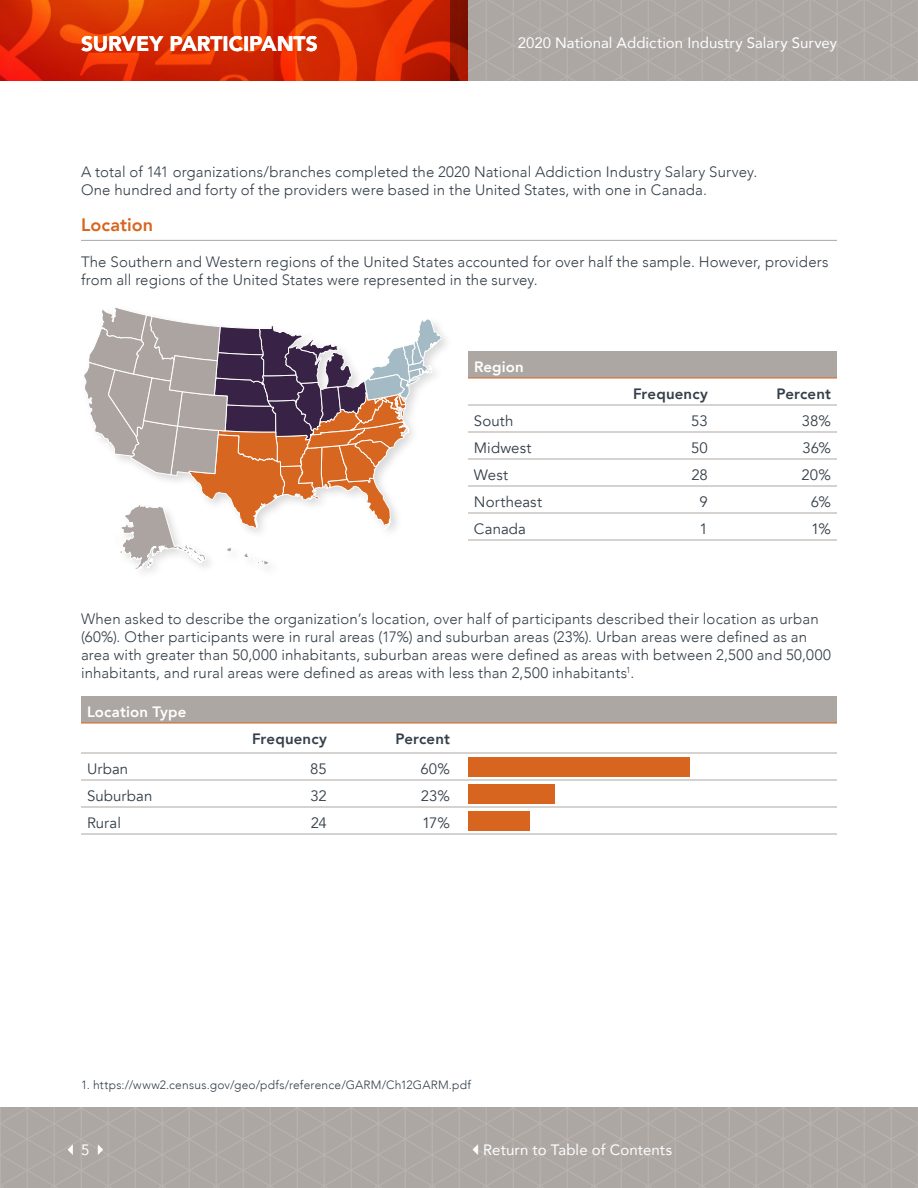
<style>
.page{position:relative;width:918px;height:1188px;background:#fff}
.page>*{position:absolute;margin:0;border:0;box-sizing:border-box;transform-origin:0 0}
.t1{font:900 21px "Avenir";letter-spacing:-.005em;color:#fff}
.t2{font:800 18px "Avenir";color:#d8651f}
.t3{font:300 15px/18px "Avenir";letter-spacing:.01em;color:#343e48}
.t4{font:15px "Avenir";letter-spacing:.005em;color:#343e48}
.t5{font:15px "Avenir";letter-spacing:.005em;color:#fff}
.t6{font:800 15px "Avenir";letter-spacing:.01em;color:#343e48}
.t7{font:800 15px "Avenir";letter-spacing:.01em;color:#fff}
.t8{font:300 12px "Avenir";letter-spacing:.02em;color:#343e48}
</style>
<div class="page">
<svg style="left:468px;top:0;width:450px;height:81px;background:#b0aaa6"></svg>
<img style="left:0;top:0;width:468px;height:81px">
<hr style="left:81px;top:240px;width:756px;height:1px;background:#ada7a3">
<svg style="left:84px;top:307px;width:361px;height:262px"></svg>
<div style="left:468px;top:351px;width:369px;height:27px;background:#ada7a3"></div>
<hr style="left:468px;top:405px;width:123px;height:1px;background:#ada7a3">
<hr style="left:591px;top:405px;width:123px;height:1px;background:#ada7a3">
<hr style="left:714px;top:405px;width:123px;height:1px;background:#ada7a3">
<hr style="left:468px;top:432px;width:123px;height:1px;background:#ada7a3">
<hr style="left:591px;top:432px;width:123px;height:1px;background:#ada7a3">
<hr style="left:714px;top:432px;width:123px;height:1px;background:#ada7a3">
<hr style="left:468px;top:459px;width:123px;height:1px;background:#ada7a3">
<hr style="left:591px;top:459px;width:123px;height:1px;background:#ada7a3">
<hr style="left:714px;top:459px;width:123px;height:1px;background:#ada7a3">
<hr style="left:468px;top:486px;width:123px;height:1px;background:#ada7a3">
<hr style="left:591px;top:486px;width:123px;height:1px;background:#ada7a3">
<hr style="left:714px;top:486px;width:123px;height:1px;background:#ada7a3">
<hr style="left:468px;top:513px;width:123px;height:1px;background:#ada7a3">
<hr style="left:591px;top:513px;width:123px;height:1px;background:#ada7a3">
<hr style="left:714px;top:513px;width:123px;height:1px;background:#ada7a3">
<hr style="left:468px;top:540px;width:123px;height:1px;background:#ada7a3">
<hr style="left:591px;top:540px;width:123px;height:1px;background:#ada7a3">
<hr style="left:714px;top:540px;width:123px;height:1px;background:#ada7a3">
<hr style="left:468px;top:378px;width:123px;height:1px;background:#d8651f">
<hr style="left:591px;top:378px;width:123px;height:1px;background:#d8651f">
<hr style="left:714px;top:378px;width:123px;height:1px;background:#d8651f">
<div style="left:81px;top:696px;width:756px;height:27px;background:#ada7a3"></div>
<hr style="left:81px;top:753px;width:123px;height:1px;background:#ada7a3">
<hr style="left:204px;top:753px;width:123px;height:1px;background:#ada7a3">
<hr style="left:327px;top:753px;width:123px;height:1px;background:#ada7a3">
<hr style="left:450px;top:753px;width:387px;height:1px;background:#ada7a3">
<hr style="left:81px;top:780px;width:123px;height:1px;background:#ada7a3">
<hr style="left:204px;top:780px;width:123px;height:1px;background:#ada7a3">
<hr style="left:327px;top:780px;width:123px;height:1px;background:#ada7a3">
<hr style="left:450px;top:780px;width:387px;height:1px;background:#ada7a3">
<hr style="left:81px;top:807px;width:123px;height:1px;background:#ada7a3">
<hr style="left:204px;top:807px;width:123px;height:1px;background:#ada7a3">
<hr style="left:327px;top:807px;width:123px;height:1px;background:#ada7a3">
<hr style="left:450px;top:807px;width:387px;height:1px;background:#ada7a3">
<hr style="left:81px;top:834px;width:123px;height:1px;background:#ada7a3">
<hr style="left:204px;top:834px;width:123px;height:1px;background:#ada7a3">
<hr style="left:327px;top:834px;width:123px;height:1px;background:#ada7a3">
<hr style="left:450px;top:834px;width:387px;height:1px;background:#ada7a3">
<hr style="left:81px;top:723px;width:123px;height:1px;background:#d8651f">
<hr style="left:204px;top:723px;width:123px;height:1px;background:#d8651f">
<hr style="left:327px;top:723px;width:123px;height:1px;background:#d8651f">
<hr style="left:450px;top:723px;width:387px;height:1px;background:#d8651f">
<div style="left:468px;top:811px;width:61px;height:19px;background:#d8651f"></div>
<div style="left:468px;top:784px;width:86px;height:19px;background:#d8651f"></div>
<div style="left:468px;top:757px;width:221px;height:19px;background:#d8651f"></div>
<svg style="left:0;top:1107px;width:918px;height:81px;background:#b0aaa6"></svg>
<h1 class="t1" style="left:81px;top:26px;width:238px">SURVEY PARTICIPANTS</h1>
<p class="t5" style="left:518px;top:31px;width:321px">2020 National Addiction Industry Salary Survey</p>
<p class="t3" style="left:81px;top:163px;width:678px">A total of 141 organizations/branches completed the 2020 National Addiction Industry Salary Survey.<br>One hundred and forty of the providers were based in the United States, with one in Canada.</p>
<p class="t2" style="left:81px;top:211px;width:74px">Location</p>
<p class="t3" style="left:81px;top:253px;width:749px">The Southern and Western regions of the United States accounted for over half the sample. However, providers from all regions of the United States were represented in the survey.</p>
<p class="t7" style="left:474px;top:355px;width:51px">Region</p>
<p class="t6" style="left:633px;top:382px;width:76px">Frequency</p>
<p class="t6" style="left:777px;top:382px;width:56px">Percent</p>
<p class="t4" style="left:474px;top:412px;width:41px">South</p>
<p class="t4" style="left:691px;top:412px;width:18px">53</p>
<p class="t4" style="left:802px;top:412px;width:31px">38%</p>
<p class="t4" style="left:474px;top:439px;width:59px">Midwest</p>
<p class="t4" style="left:691px;top:439px;width:18px">50</p>
<p class="t4" style="left:802px;top:439px;width:30px">36%</p>
<p class="t4" style="left:474px;top:466px;width:36px">West</p>
<p class="t4" style="left:692px;top:466px;width:18px">28</p>
<p class="t4" style="left:802px;top:466px;width:31px">20%</p>
<p class="t4" style="left:474px;top:493px;width:70px">Northeast</p>
<p class="t4" style="left:700px;top:493px;width:10px">9</p>
<p class="t4" style="left:811px;top:493px;width:22px">6%</p>
<p class="t4" style="left:474px;top:520px;width:54px">Canada</p>
<p class="t4" style="left:700px;top:520px;width:10px">1</p>
<p class="t4" style="left:811px;top:520px;width:21px">1%</p>
<p class="t3" style="left:81px;top:610px;width:752px">When asked to describe the organization’s location, over half of participants described their location as urban (60%). Other participants were in rural areas (17%) and suburban areas (23%). Urban areas were defined as an area with greater than 50,000 inhabitants, suburban areas were defined as areas with between 2,500 and 50,000 inhabitants, and rural areas were defined as areas with less than 2,500 inhabitants<sup>1</sup>.</p>
<p class="t7" style="left:87px;top:700px;width:101px">Location Type</p>
<p class="t6" style="left:252px;top:727px;width:76px">Frequency</p>
<p class="t6" style="left:396px;top:727px;width:56px">Percent</p>
<p class="t4" style="left:87px;top:760px;width:43px">Urban</p>
<p class="t4" style="left:310px;top:760px;width:18px">85</p>
<p class="t4" style="left:420px;top:760px;width:31px">60%</p>
<p class="t4" style="left:87px;top:787px;width:67px">Suburban</p>
<p class="t4" style="left:310px;top:787px;width:18px">32</p>
<p class="t4" style="left:421px;top:787px;width:31px">23%</p>
<p class="t4" style="left:87px;top:814px;width:35px">Rural</p>
<p class="t4" style="left:311px;top:814px;width:18px">24</p>
<p class="t4" style="left:422px;top:814px;width:29px">17%</p>
<p class="t8" style="left:81px;top:1078px;width:392px">1. https://www2.census.gov/geo/pdfs/reference/GARM/Ch12GARM.pdf</p>
<p class="t5" style="left:81px;top:1138px;width:10px">5</p>
<p class="t5" style="left:483px;top:1138px;width:190px">Return to Table of Contents</p>
</div>
